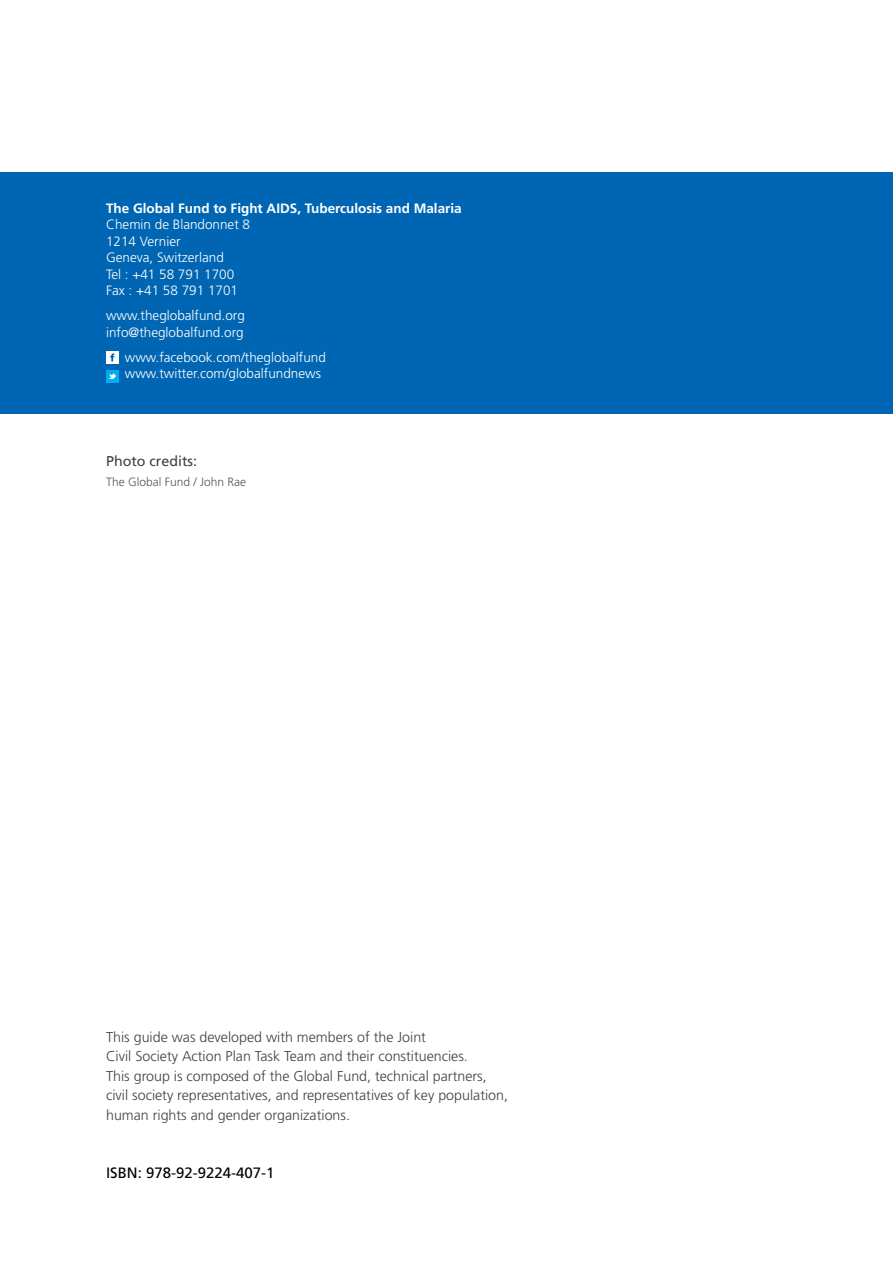
<style>
.page{position:relative;width:893px;height:1263px;background:#fff}
.page>*{position:absolute;margin:0;border:0;box-sizing:border-box;transform-origin:0 0}
.t1{font:15px "Frutiger";color:#000}
.t2{font:300 14.25px/19.5px "Frutiger";color:#414042}
.t3{font:14.25px "Frutiger";color:#414042}
.t4{font:300 13.5px/16.5px "Frutiger";color:#fff}
.t5{font:700 13.5px "Frutiger";color:#fff}
.t6{font:300 12px "Frutiger";color:#565659}
</style>
<div class="page">
<div style="left:0;top:172px;width:893px;height:241px;background:#0066b3"></div>
<div style="left:106px;top:370px;width:13px;height:13px;background:#00aeef"></div>
<svg style="left:108px;top:373px;width:8px;height:7px"></svg>
<div style="left:106px;top:351px;width:13px;height:13px;background:#fff"></div>
<svg style="left:110px;top:354px;width:4px;height:7px"></svg>
<p class="t5" style="left:106px;top:200px;width:357px">The Global Fund to Fight aids, Tuberculosis and Malaria</p>
<p class="t4" style="left:106px;top:216px;width:146px">Chemin de Blandonnet 8<br>1214 Vernier<br>Geneva, Switzerland<br>Tel : +41 58 791 1700<br>Fax : +41 58 791 1701</p>
<p class="t4" style="left:106px;top:307px;width:140px">www.theglobalfund.org info@theglobalfund.org</p>
<p class="t4" style="left:125px;top:349px;width:203px">www.facebook.com/theglobalfund www.twitter.com/globalfundnews</p>
<p class="t3" style="left:106px;top:453px;width:93px">photo credits:</p>
<p class="t6" style="left:106px;top:475px;width:142px">The Global Fund / John Rae</p>
<p class="t2" style="left:106px;top:1027px;width:403px">This guide was developed with members of the Joint<br>Civil Society Action Plan Task Team and their constituencies.<br>This group is composed of the Global Fund, technical partners, civil society representatives, and representatives of key population, human rights and gender organizations.</p>
<p class="t1" style="left:106px;top:1163px;width:170px">ISBN: 978-92-9224-407-1</p>
</div>
